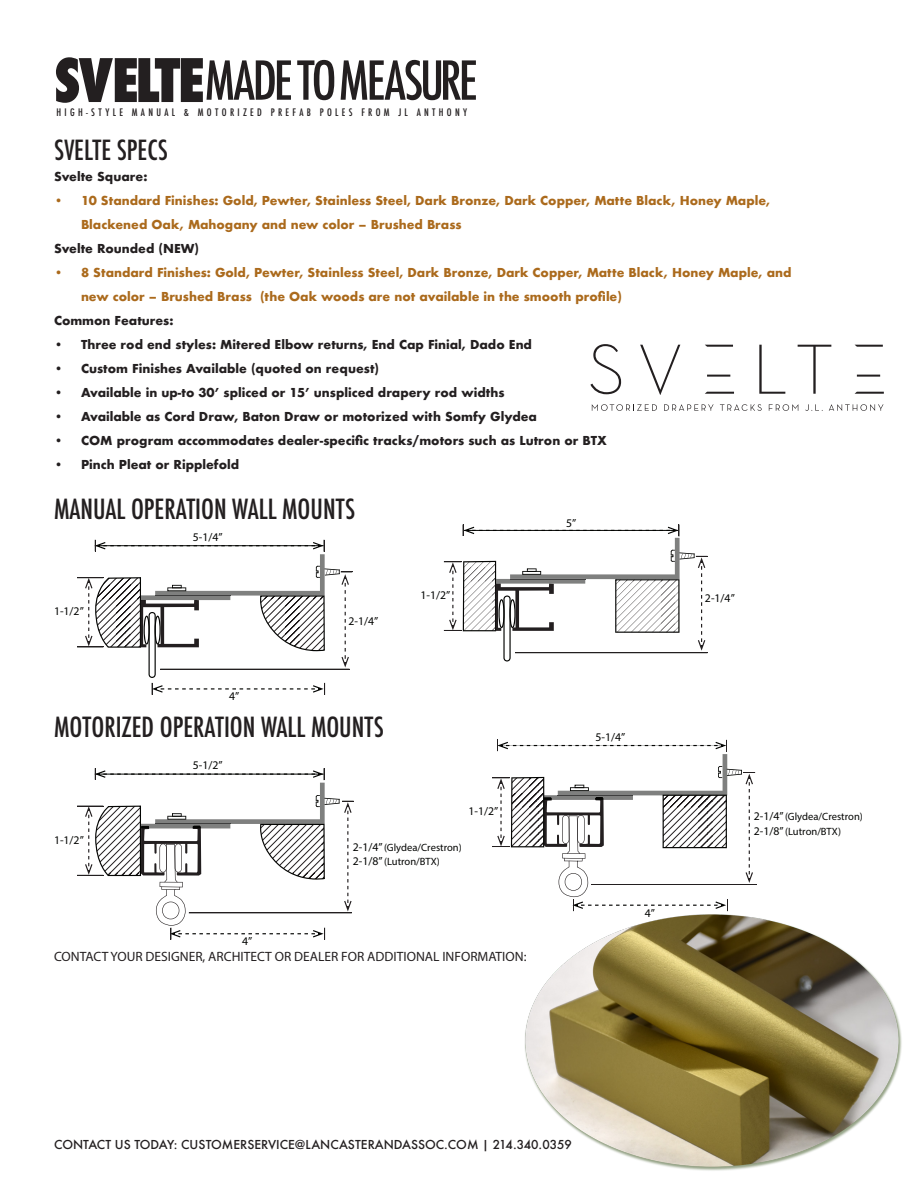
<style>
.page{position:relative;width:918px;height:1188px;background:#fff}
.page>*{position:absolute;margin:0;border:0;box-sizing:border-box;transform-origin:0 0}
.t1{font:500 condensed 52.2px "Futura";letter-spacing:-.045em;color:#231f20}
.t2{font:500 condensed 27px "Futura";color:#231f20}
.t3{font:13.5px "Myriad Pro";color:#231f20}
.t4{font:700 12px "Futura";color:#231f20}
.t5{font:700 12px/24px "Futura";color:#ab6a1c}
.t6{font:500 12px "Futura";color:#231f20}
.t7{font:11.7px "Myriad Pro";color:#040503}
.t8{font:10.5px/14.1px "Myriad Pro";color:#040503}
.t9{font:500 condensed 10.05px "Futura";letter-spacing:.33em;color:#231f20}
.s1{font-weight:800;font-size:58.2px}
.s2{font-size:11.7px}
</style>
<div class="page">
<img style="left:524px;top:911px;width:378px;height:260px">
<svg style="left:590px;top:344px;width:31px;height:50px"></svg>
<svg style="left:640px;top:345px;width:40px;height:50px"></svg>
<svg style="left:705px;top:345px;width:29px;height:49px"></svg>
<svg style="left:855px;top:345px;width:29px;height:49px"></svg>
<svg style="left:759px;top:345px;width:26px;height:49px"></svg>
<svg style="left:798px;top:345px;width:33px;height:49px"></svg>
<svg style="left:592px;top:404px;width:65px;height:7px"></svg>
<svg style="left:664px;top:404px;width:50px;height:7px"></svg>
<svg style="left:720px;top:404px;width:42px;height:7px"></svg>
<svg style="left:769px;top:404px;width:29px;height:7px"></svg>
<svg style="left:805px;top:404px;width:18px;height:7px"></svg>
<svg style="left:829px;top:404px;width:54px;height:7px"></svg>
<svg style="left:77px;top:540px;width:275px;height:155px"></svg>
<svg style="left:444px;top:525px;width:263px;height:137px"></svg>
<svg style="left:77px;top:768px;width:277px;height:172px"></svg>
<hr style="left:591px;top:884px;width:166px;height:1px;background:#231f20">
<svg style="left:492px;top:740px;width:263px;height:171px"></svg>
<p class="t1" style="left:54px;top:47px;width:425px"><span class="s1">SVELTE</span>MADE TO MEASURE</p>
<p class="t9" style="left:56px;top:106px;width:412px">HIGH-STYLE MANUAL &amp; MOTORIZED PREFAB POLES FROM JL ANTHONY</p>
<p class="t2" style="left:54px;top:133px;width:115px">SVELTE SPECS</p>
<p class="t4" style="left:54px;top:168px;width:95px">Svelte Square:</p>
<p class="t5" style="left:81px;top:188px;width:691px;text-indent:-27px">• 10 Standard Finishes: Gold, Pewter, Stainless Steel, Dark Bronze, Dark Copper, Matte Black, Honey Maple,<br>Blackened Oak, Mahogany and new color – Brushed Brass</p>
<p class="t4" style="left:54px;top:240px;width:147px">Svelte Rounded (NEW)</p>
<p class="t5" style="left:81px;top:260px;width:712px;text-indent:-27px">• 8 Standard Finishes: Gold, Pewter, Stainless Steel, Dark Bronze, Dark Copper, Matte Black, Honey Maple, and new color – Brushed Brass (the Oak woods are not available in the smooth profile)</p>
<p class="t4" style="left:54px;top:312px;width:121px">Common Features:</p>
<p class="t4" style="left:54px;top:336px;width:480px">• Three rod end styles: Mitered Elbow returns, End Cap Finial, Dado End</p>
<p class="t4" style="left:54px;top:360px;width:327px">• Custom Finishes Available (quoted on request)</p>
<p class="t4" style="left:54px;top:384px;width:452px">• Available in up-to 30’ spliced or 15’ unspliced drapery rod widths</p>
<p class="t4" style="left:54px;top:408px;width:485px">• Available as Cord Draw, Baton Draw or motorized with Somfy Glydea</p>
<p class="t4" style="left:54px;top:432px;width:554px">• COM program accommodates dealer-specific tracks/motors such as Lutron or BTX</p>
<p class="t4" style="left:54px;top:456px;width:187px">• Pinch Pleat or Ripplefold</p>
<p class="t2" style="left:54px;top:492px;width:303px">MANUAL OPERATION WALL MOUNTS</p>
<p class="t7" style="left:54px;top:604px;width:31px">1-1/2”</p>
<p class="t7" style="left:193px;top:530px;width:31px">5-1/4”</p>
<p class="t7" style="left:349px;top:613px;width:31px">2-1/4”</p>
<p class="t7" style="left:420px;top:588px;width:31px">1-1/2”</p>
<p class="t7" style="left:229px;top:689px;width:12px">4”</p>
<p class="t2" style="left:54px;top:709px;width:331px">MOTORIZED OPERATION WALL MOUNTS</p>
<p class="t7" style="left:193px;top:758px;width:31px">5-1/2”</p>
<p class="t7" style="left:54px;top:832px;width:31px">1-1/2”</p>
<p class="t7" style="left:469px;top:804px;width:31px">1-1/2”</p>
<p class="t8" style="left:353px;top:841px;width:111px"><span class="s2">2-1/4”</span>(Glydea/Crestron)<br><span class="s2">2-1/8”</span>(Lutron/BTX)</p>
<p class="t7" style="left:242px;top:934px;width:12px">4”</p>
<p class="t3" style="left:54px;top:948px;width:474px">CONTACT YOUR DESIGNER, ARCHITECT OR DEALER FOR ADDITIONAL INFORMATION:</p>
<p class="t7" style="left:566px;top:515px;width:12px">5”</p>
<p class="t7" style="left:595px;top:730px;width:31px">5-1/4”</p>
<p class="t7" style="left:645px;top:906px;width:12px">4”</p>
<p class="t7" style="left:705px;top:591px;width:31px">2-1/4”</p>
<p class="t8" style="left:754px;top:810px;width:111px"><span class="s2">2-1/4”</span>(Glydea/Crestron)<br><span class="s2">2-1/8”</span>(Lutron/BTX)</p>
<p class="t6" style="left:54px;top:1137px;width:519px">CONTACT US TODAY: CUSTOMERSERVICE@LANCASTERANDASSOC.COM | 214.340.0359</p>
</div>
